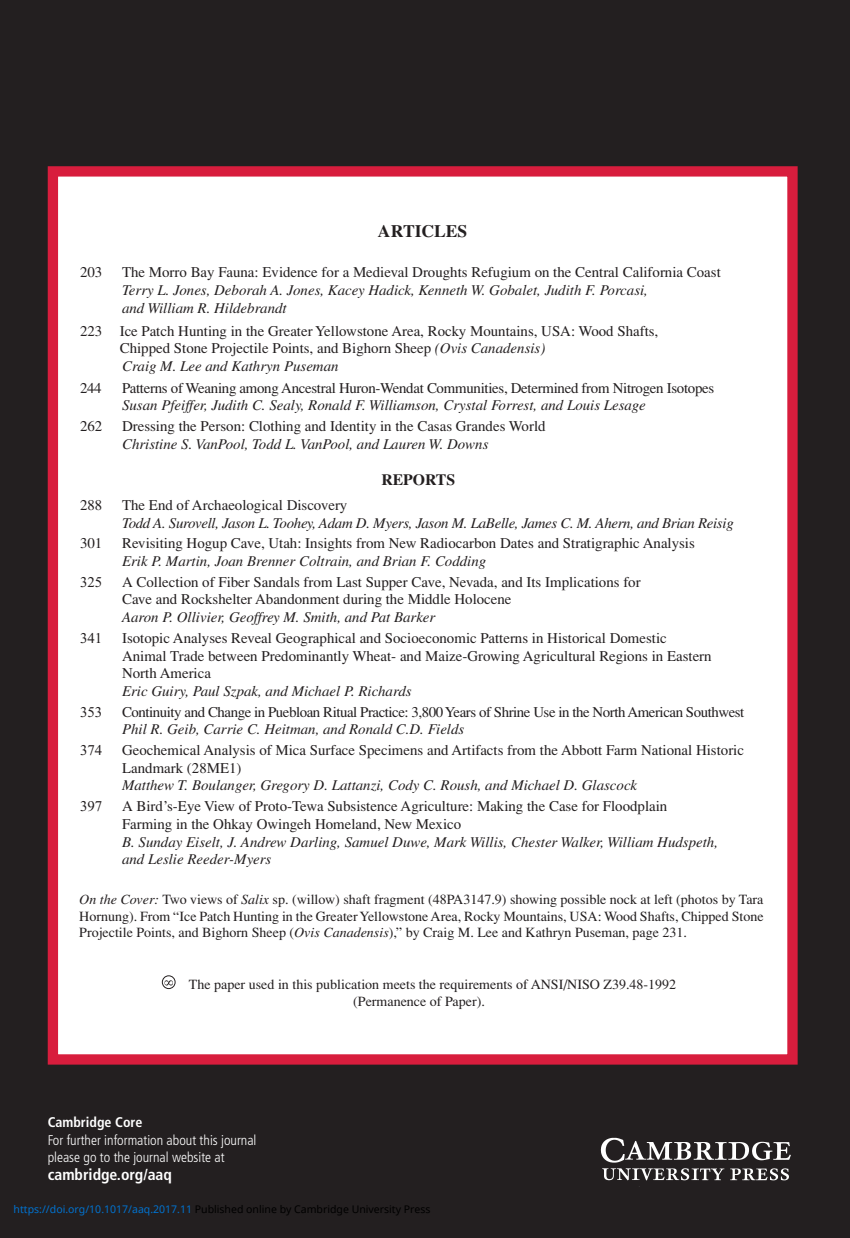
<style>
.page{position:relative;width:850px;height:1238px;background:#fff}
.page>*{position:absolute;margin:0;border:0;box-sizing:border-box;transform-origin:0 0}
.t1{font:700 17.5px "Times";color:#231f20}
.t2{font:700 condensed 15.75px "Frutiger LT Std";color:#fff}
.t3{font:700 15.75px "Times";color:#231f20}
.t4{font:14.88px/17.8px "Times";color:#231f20}
.t5{font:italic 14.88px/17.8px "Times";color:#231f20}
.t6{font:14.88px "Times";letter-spacing:-.03em;color:#231f20}
.t7{font:14.88px "Times";letter-spacing:-.02em;color:#231f20}
.t8{font:italic 14.88px "Times";letter-spacing:-.02em;color:#231f20}
.t9{font:14.88px "Times New Roman";color:#231f20}
.t10{font:14px/16.8px "Times";color:#231f20;text-align:justify}
.t11{font:300 condensed 14px/17.5px "Frutiger LT Std";color:#fff}
.t12{font:700 condensed 14px "Frutiger LT Std";color:#fff}
.t13{font:10.5px "Noto Sans";color:#000}
.s1{font-style:italic}
.s2{color:#0172cf}
</style>
<div class="page">
<div style="left:0;top:0;width:849px;height:1238px;background:#231f20"></div>
<div style="left:53px;top:171px;width:739px;height:888px;background:#fff"></div>
<div style="left:48px;top:166px;width:749px;height:898px;border:10px solid #d81d3d"></div>
<svg style="left:162px;top:976px;width:13px;height:12px"></svg>
<div style="left:162px;top:975px;width:13px;height:14px;border:1px solid #231f20;border-radius:50%"></div>
<img style="left:600px;top:1137px;width:191px;height:50px">
<svg style="left:164px;top:980px;width:9px;height:5px"></svg>
<p class="t1" style="left:378px;top:225px;width:91px">ARTICLES</p>
<p class="t4" style="left:80px;top:264px;width:24px">203</p>
<p class="t4" style="left:122px;top:264px;width:600px">The Morro Bay Fauna: Evidence for a Medieval Droughts Refugium on the Central California Coast</p>
<p class="t5" style="left:122px;top:283px;width:527px">Terry L. Jones, Deborah A. Jones, Kacey Hadick, Kenneth W. Gobalet, Judith F. Porcasi, and William R. Hildebrandt</p>
<p class="t4" style="left:120px;top:323px;width:540px;text-indent:-40px">223 Ice Patch Hunting in the Greater Yellowstone Area, Rocky Mountains, USA: Wood Shafts,<br>Chipped Stone Projectile Points, and Bighorn Sheep <span class="s1">(Ovis Canadensis)<br>Craig M. Lee and Kathryn Puseman</span></p>
<p class="t4" style="left:80px;top:380px;width:23px">244</p>
<p class="t7" style="left:122px;top:382px;width:593px">Patterns of Weaning among Ancestral Huron-Wendat Communities, Determined from Nitrogen Isotopes</p>
<p class="t5" style="left:122px;top:398px;width:525px">Susan Pfeiffer, Judith C. Sealy, Ronald F. Williamson, Crystal Forrest, and Louis Lesage</p>
<p class="t4" style="left:80px;top:418px;width:24px">262</p>
<p class="t4" style="left:122px;top:418px;width:425px">Dressing the Person: Clothing and Identity in the Casas Grandes World</p>
<p class="t5" style="left:122px;top:436px;width:368px">Christine S. VanPool, Todd L. VanPool, and Lauren W. Downs</p>
<p class="t3" style="left:381px;top:474px;width:75px">REPORTS</p>
<p class="t4" style="left:80px;top:498px;width:24px">288</p>
<p class="t4" style="left:122px;top:498px;width:227px">The End of Archaeological Discovery</p>
<p class="t8" style="left:122px;top:518px;width:613px">Todd A. Surovell, Jason L. Toohey, Adam D. Myers, Jason M. LaBelle, James C. M. Ahern, and Brian Reisig</p>
<p class="t4" style="left:80px;top:536px;width:24px">301</p>
<p class="t4" style="left:122px;top:536px;width:574px">Revisiting Hogup Cave, Utah: Insights from New Radiocarbon Dates and Stratigraphic Analysis</p>
<p class="t5" style="left:122px;top:554px;width:365px">Erik P. Martin, Joan Brenner Coltrain, and Brian F. Codding</p>
<p class="t9" style="left:80px;top:576px;width:24px">325</p>
<p class="t4" style="left:122px;top:574px;width:520px">A Collection of Fiber Sandals from Last Supper Cave, Nevada, and Its Implications for<br>Cave and Rockshelter Abandonment during the Middle Holocene</p>
<p class="t5" style="left:122px;top:610px;width:314px">Aaron P. Ollivier, Geoffrey M. Smith, and Pat Barker</p>
<p class="t9" style="left:80px;top:632px;width:24px">341</p>
<p class="t4" style="left:122px;top:630px;width:590px">Isotopic Analyses Reveal Geographical and Socioeconomic Patterns in Historical Domestic<br>Animal Trade between Predominantly Wheat- and Maize-Growing Agricultural Regions in Eastern<br>North America</p>
<p class="t5" style="left:122px;top:684px;width:291px">Eric Guiry, Paul Szpak, and Michael P. Richards</p>
<p class="t9" style="left:80px;top:706px;width:24px">353</p>
<p class="t6" style="left:122px;top:706px;width:623px">Continuity and Change in Puebloan Ritual Practice: 3,800 Years of Shrine Use in the North American Southwest</p>
<p class="t5" style="left:122px;top:722px;width:343px">Phil R. Geib, Carrie C. Heitman, and Ronald C.D. Fields</p>
<p class="t9" style="left:80px;top:744px;width:24px">374</p>
<p class="t4" style="left:122px;top:742px;width:623px">Geochemical Analysis of Mica Surface Specimens and Artifacts from the Abbott Farm National Historic<br>Landmark (28ME1)</p>
<p class="t5" style="left:122px;top:778px;width:516px">Matthew T. Boulanger, Gregory D. Lattanzi, Cody C. Roush, and Michael D. Glascock</p>
<p class="t9" style="left:80px;top:800px;width:24px">397</p>
<p class="t4" style="left:122px;top:798px;width:546px">A Bird’s-Eye View of Proto-Tewa Subsistence Agriculture: Making the Case for Floodplain<br>Farming in the Ohkay Owingeh Homeland, New Mexico</p>
<p class="t5" style="left:122px;top:834px;width:597px">B. Sunday Eiselt, J. Andrew Darling, Samuel Duwe, Mark Willis, Chester Walker, William Hudspeth, and Leslie Reeder-Myers</p>
<p class="t10" style="left:79px;top:892px;width:685px"><span class="s1">On the Cover:</span> Two views of <span class="s1">Salix</span> sp. (willow) shaft fragment (48PA3147.9) showing possible nock at left (photos by Tara Hornung). From “Ice Patch Hunting in the Greater Yellowstone Area, Rocky Mountains, USA: Wood Shafts, Chipped Stone Projectile Points, and Bighorn Sheep (<span class="s1">Ovis Canadensis</span>),” by Craig M. Lee and Kathryn Puseman, page 231.</p>
<p class="t10" style="left:353px;top:977px;width:324px;text-indent:-164px">The paper used in this publication meets the requirements of ANSI/NISO Z39.48-1992 (Permanence of Paper).</p>
<p class="t12" style="left:48px;top:1116px;width:96px">Cambridge Core</p>
<p class="t11" style="left:48px;top:1131px;width:210px">For further information about this journal please go to the journal website at</p>
<p class="t2" style="left:48px;top:1167px;width:126px">cambridge.org/aaq</p>
<p class="t13" style="left:14px;top:1201px;width:418px"><span class="s2">https://doi.org/10.1017/aaq.2017.11</span> Published online by Cambridge University Press</p>
</div>
